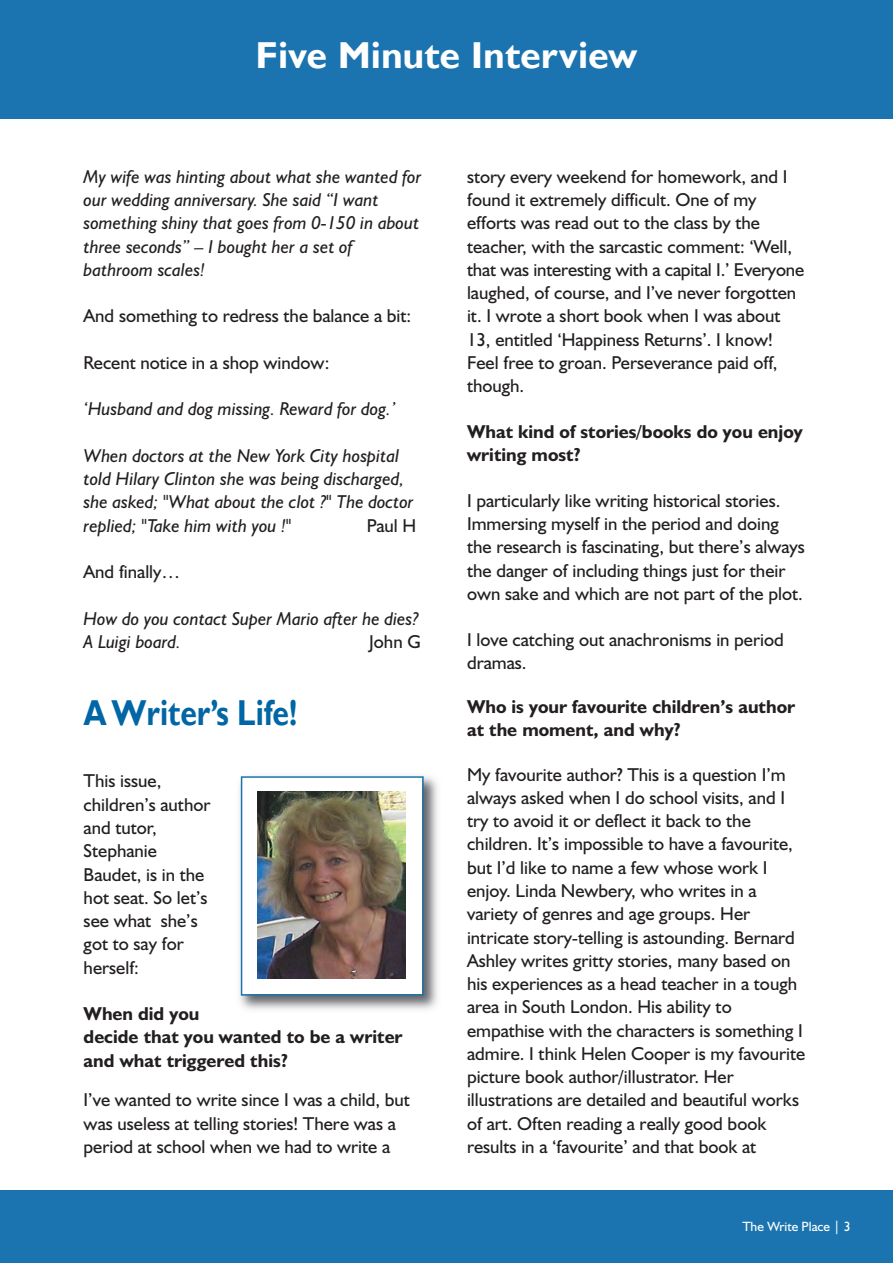
<style>
.page{position:relative;width:893px;height:1263px;background:#fff}
.page>*{position:absolute;margin:0;border:0;box-sizing:border-box;transform-origin:0 0}
.t1{font:700 37.5px "Gill Sans";color:#fff}
.t2{font:700 36px "Gill Sans";color:#0166a5;scale:.83 1}
.t3{font:18.75px/23.2px "Humanist 521 BT";color:#231f20}
.t4{font:italic 18.75px/23.2px "Humanist 521 BT";color:#231f20}
.t5{font:700 18.75px/23.2px "Humanist 521 BT";color:#231f20}
.t6{font:13.5px "Humanist 521 BT";color:#fff}
</style>
<div class="page">
<div style="left:0;top:1191px;width:893px;height:72px;background:#1b74af"></div>
<div style="left:0;top:0;width:893px;height:119px;background:#1b74af"></div>
<img style="left:239px;top:776px;width:199px;height:234px">
<div style="left:242px;top:778px;width:180px;height:216px;background:#fff"></div>
<img style="left:257px;top:791px;width:149px;height:187px">
<div style="left:241px;top:776px;width:183px;height:220px;border:2px solid #1b74af"></div>
<h1 class="t1" style="left:255px;top:34px;width:384px">Five Minute Interview</h1>
<p class="t4" style="left:84px;top:167px;width:339px">My wife was hinting about what she wanted for our wedding anniversary. She said “I want something shiny that goes from 0-150 in about three seconds” – I bought her a set of bathroom scales!</p>
<p class="t3" style="left:84px;top:306px;width:329px">And something to redress the balance a bit:</p>
<p class="t3" style="left:84px;top:353px;width:247px">Recent notice in a shop window:</p>
<p class="t4" style="left:84px;top:399px;width:313px">‘Husband and dog missing. Reward for dog.’</p>
<p class="t4" style="left:84px;top:446px;width:332px">When doctors at the New York City hospital told Hilary Clinton she was being discharged, she asked; "What about the clot ?" The doctor replied; "Take him with you !"</p>
<p class="t3" style="left:367px;top:516px;width:51px">Paul H</p>
<p class="t3" style="left:84px;top:562px;width:98px">And finally…</p>
<p class="t4" style="left:84px;top:609px;width:336px">How do you contact Super Mario after he dies?<br>A Luigi board.</p>
<p class="t3" style="left:369px;top:632px;width:53px">John G</p>
<h2 class="t2" style="left:84px;top:691px;width:259px">AWriter’s Life!</h2>
<p class="t3" style="left:84px;top:771px;width:128px">This issue, children’s author and tutor,<br>Stephanie<br>Baudet, is in the hot seat. So let’s see what she’s got to say for herself:</p>
<p class="t5" style="left:84px;top:1004px;width:320px">When did you<br>decide that you wanted to be a writer and what triggered this?</p>
<p class="t3" style="left:84px;top:1090px;width:328px">I’ve wanted to write since I was a child, but was useless at telling stories! There was a period at school when we had to write a</p>
<p class="t3" style="left:467px;top:167px;width:339px">story every weekend for homework, and I found it extremely difficult. One of my efforts was read out to the class by the teacher, with the sarcastic comment: ‘Well, that was interesting with a capital I.’ Everyone laughed, of course, and I’ve never forgotten it. I wrote a short book when I was about 13, entitled ‘Happiness Returns’. I know!<br>Feel free to groan. Perseverance paid off, though.</p>
<p class="t5" style="left:467px;top:422px;width:337px">What kind of stories/books do you enjoy writing most?</p>
<p class="t3" style="left:467px;top:491px;width:339px">I particularly like writing historical stories.<br>Immersing myself in the period and doing the research is fascinating, but there’s always the danger of including things just for their own sake and which are not part of the plot.</p>
<p class="t3" style="left:467px;top:630px;width:318px">I love catching out anachronisms in period dramas.</p>
<p class="t5" style="left:467px;top:697px;width:330px">Who is your favourite children’s author at the moment, and why?</p>
<p class="t3" style="left:467px;top:765px;width:340px">My favourite author? This is a question I’m always asked when I do school visits, and I try to avoid it or deflect it back to the children. It’s impossible to have a favourite, but I’d like to name a few whose work I enjoy. Linda Newbery, who writes in a variety of genres and age groups. Her intricate story-telling is astounding. Bernard Ashley writes gritty stories, many based on his experiences as a head teacher in a tough area in South London. His ability to empathise with the characters is something I admire. I think Helen Cooper is my favourite picture book author/illustrator. Her illustrations are detailed and beautiful works of art. Often reading a really good book results in a ‘favourite’ and that book at</p>
<p class="t6" style="left:742px;top:1222px;width:110px">The Write Place | 3</p>
</div>
